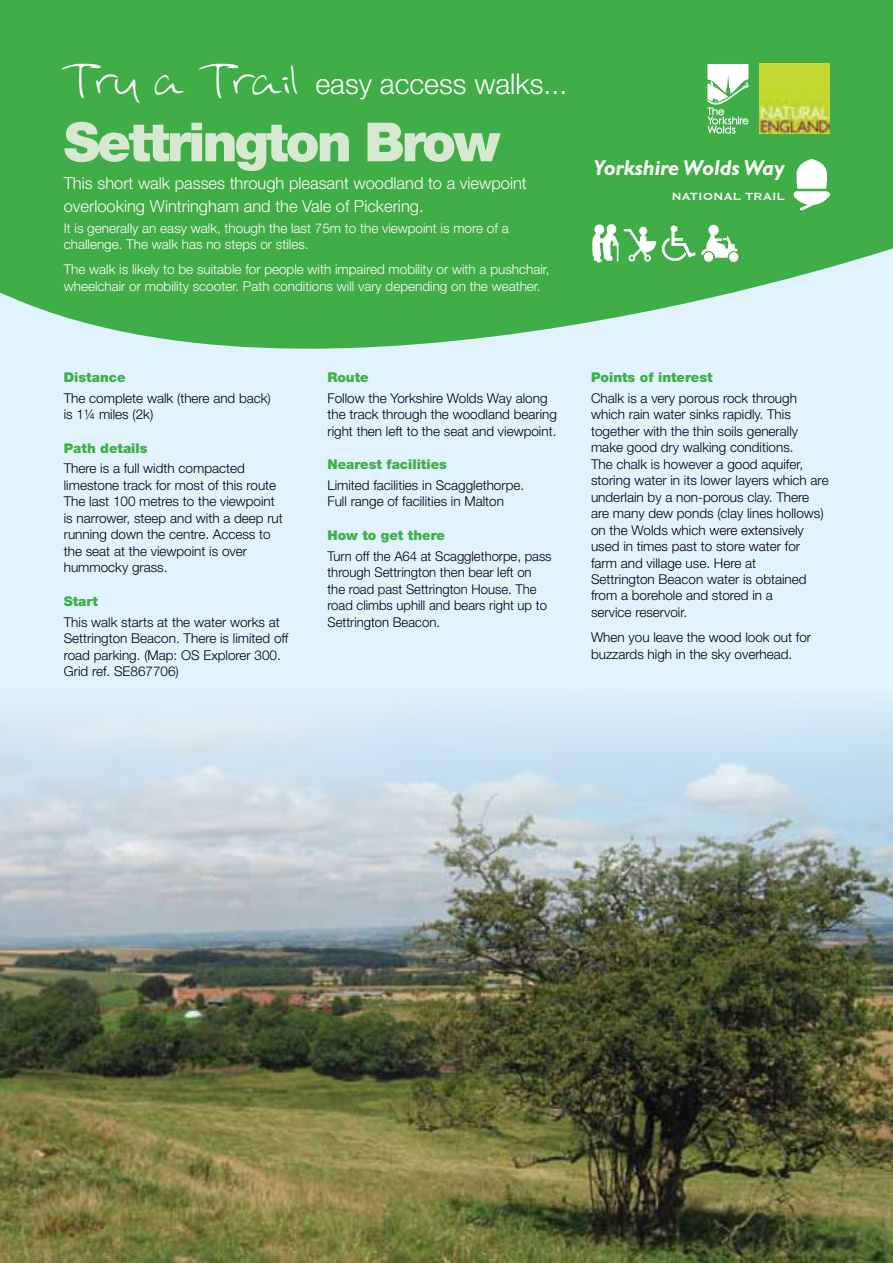
<style>
.page{position:relative;width:893px;height:1263px;background:#e1f4fd}
.page>*{position:absolute;margin:0;border:0;box-sizing:border-box;transform-origin:0 0}
.t1{font:900 54px "Helvetica Neue";letter-spacing:-.05em;color:#d8e9d2}
.t2{font:300 28.5px "Helvetica Neue";color:#fff}
.t3{font:italic 700 21.6px "Gill Sans";color:#fff}
.t4{font:300 16.5px/22.5px "Helvetica Neue";color:#fff}
.t5{font:300 13.5px/16.5px "Helvetica Neue";color:#000}
.t6{font:300 13.5px/16.5px "Helvetica Neue";color:#fff}
.t7{font:900 13.5px "Helvetica Neue";color:#41ad49}
.t8{font:13.5px "Copperplate";color:#fff}
.s1{font-family:"Binghams Hand";font-weight:400;font-size:45px}
</style>
<div class="page">
<svg style="left:0;top:0;width:893px;height:349px;background:#4fb359"></svg>
<img style="left:0;top:896px;width:893px;height:367px">
<svg style="left:0;top:708px;width:893px;height:188px"></svg>
<img style="left:591px;top:225px;width:147px;height:38px">
<img style="left:759px;top:64px;width:70px;height:70px">
<svg style="left:707px;top:64px;width:41px;height:70px;background:#a0d6a4"></svg>
<img style="left:790px;top:159px;width:39px;height:52px">
<h2 class="t2" style="left:64px;top:67px;width:505px"><span class="s1">Try a Trail</span> easy access walks...</h2>
<h1 class="t1" style="left:64px;top:110px;width:438px">Settrington Brow</h1>
<p class="t4" style="left:64px;top:172px;width:465px">This short walk passes through pleasant woodland to a viewpoint overlooking Wintringham and the Vale of Pickering.</p>
<p class="t6" style="left:64px;top:219px;width:446px">It is generally an easy walk, though the last 75m to the viewpoint is more of a challenge. The walk has no steps or stiles.</p>
<p class="t6" style="left:64px;top:261px;width:487px">The walk is likely to be suitable for people with impaired mobility or with a pushchair, wheelchair or mobility scooter. Path conditions will vary depending on the weather.</p>
<h3 class="t3" style="left:593px;top:155px;width:193px">Yorkshire Wolds Way</h3>
<p class="t8" style="left:671px;top:187px;width:115px">NATIONAL TRAIL</p>
<p class="t7" style="left:64px;top:369px;width:63px">Distance</p>
<p class="t5" style="left:64px;top:389px;width:209px">The complete walk (there and back) is 1¼ miles (2k)</p>
<p class="t7" style="left:64px;top:440px;width:85px">Path details</p>
<p class="t5" style="left:64px;top:460px;width:221px">There is a full width compacted limestone track for most of this route<br>The last 100 metres to the viewpoint is narrower, steep and with a deep rut running down the centre. Access to the seat at the viewpoint is over hummocky grass.</p>
<p class="t7" style="left:64px;top:593px;width:36px">Start</p>
<p class="t5" style="left:64px;top:613px;width:226px">This walk starts at the water works at Settrington Beacon. There is limited off road parking. (Map: OS Explorer 300.<br>Grid ref. SE867706)</p>
<p class="t7" style="left:327px;top:369px;width:43px">Route</p>
<p class="t5" style="left:327px;top:389px;width:231px">Follow the Yorkshire Wolds Way along the track through the woodland bearing right then left to the seat and viewpoint.</p>
<p class="t7" style="left:327px;top:456px;width:121px">Nearest facilities</p>
<p class="t5" style="left:327px;top:476px;width:198px">Limited facilities in Scagglethorpe.<br>Full range of facilities in Malton</p>
<p class="t7" style="left:327px;top:527px;width:119px">How to get there</p>
<p class="t5" style="left:327px;top:547px;width:226px">Turn off the A64 at Scagglethorpe, pass through Settrington then bear left on the road past Settrington House. The road climbs uphill and bears right up to Settrington Beacon.</p>
<p class="t7" style="left:591px;top:369px;width:123px">Points of interest</p>
<p class="t5" style="left:591px;top:389px;width:239px">Chalk is a very porous rock through which rain water sinks rapidly. This together with the thin soils generally make good dry walking conditions.<br>The chalk is however a good aquifer, storing water in its lower layers which are underlain by a non-porous clay. There are many dew ponds (clay lines hollows) on the Wolds which were extensively used in times past to store water for farm and village use. Here at<br>Settrington Beacon water is obtained from a borehole and stored in a<br>service reservoir.</p>
<p class="t5" style="left:591px;top:629px;width:222px">When you leave the wood look out for buzzards high in the sky overhead.</p>
</div>
